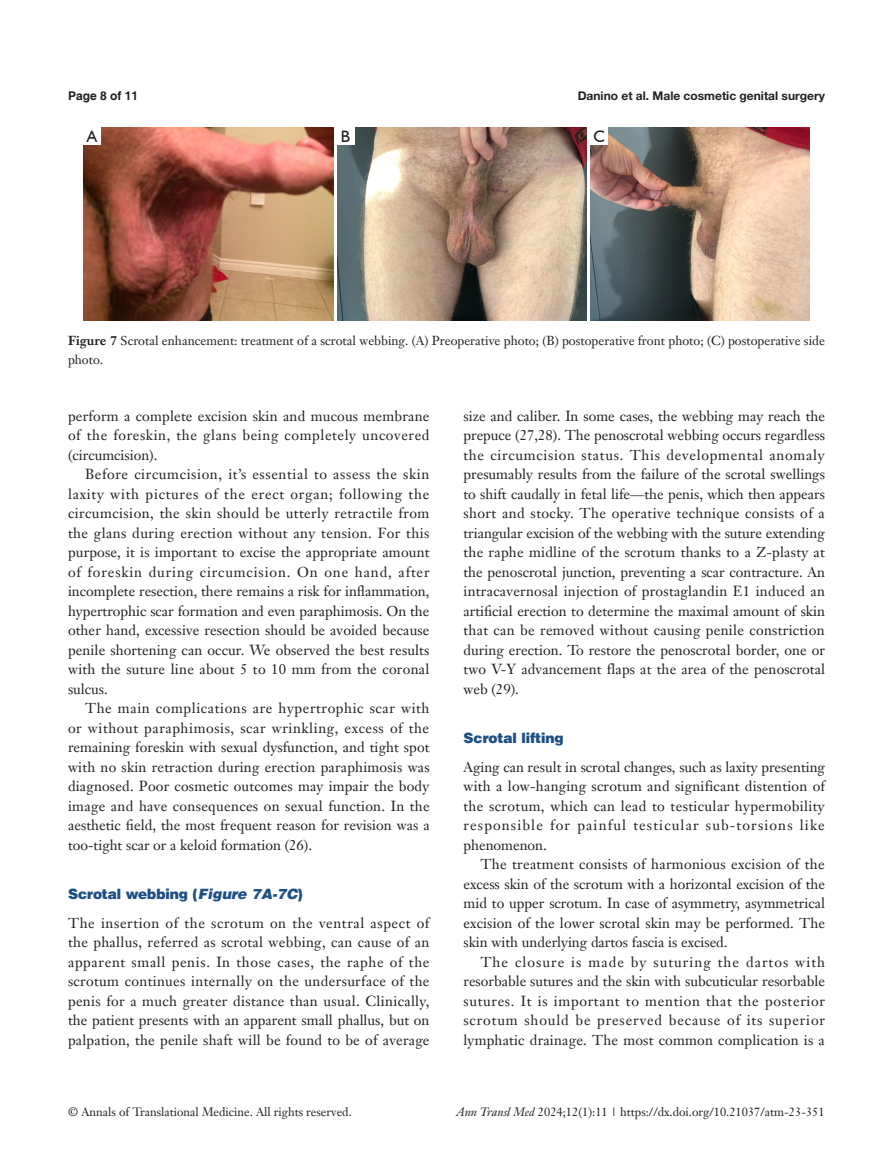
<style>
.page{position:relative;width:893px;height:1170px;background:#fff}
.page>*{position:absolute;margin:0;border:0;box-sizing:border-box;transform-origin:0 0}
.t1{font:16.5px "Humanist 521 BT";color:#231f20}
.t2{font:14.25px/19.5px "Janson Text LT";letter-spacing:.015em;color:#231f20;text-align:justify}
.t3{font:900 14.25px "Helvetica";color:#1c5085}
.t4{font:12.75px/19.5px "Janson Text LT";color:#231f20}
.t5{font:12px "Janson Text LT";color:#231f20}
.t6{font:700 12px "Helvetica Neue LT Pro";color:#231f20}
.t7{font:700 12px "Helvetica";color:#231f20}
.s1{font-weight:700}
.s2{font-style:italic}
</style>
<div class="page">
<img style="left:84px;top:128px;width:249px;height:192px">
<img style="left:337px;top:128px;width:250px;height:193px">
<img style="left:591px;top:128px;width:218px;height:193px">
<div style="left:84px;top:128px;width:17px;height:17px;background:#fff"></div>
<div style="left:337px;top:128px;width:17px;height:17px;background:#fff"></div>
<div style="left:591px;top:128px;width:17px;height:17px;background:#fff"></div>
<p class="t7" style="left:68px;top:88px;width:72px">Page 8 of 11</p>
<p class="t6" style="left:578px;top:88px;width:249px">Danino et al. Male cosmetic genital surgery</p>
<p class="t1" style="left:87px;top:126px;width:12px">A</p>
<p class="t1" style="left:341px;top:126px;width:11px">B</p>
<p class="t1" style="left:593px;top:126px;width:13px">C</p>
<p class="t4" style="left:68px;top:330px;width:758px"><span class="s1">Figure 7</span> Scrotal enhancement: treatment of a scrotal webbing. (A) Preoperative photo; (B) postoperative front photo; (C) postoperative side photo.</p>
<p class="t2" style="left:68px;top:406px;width:363px">perform a complete excision skin and mucous membrane of the foreskin, the glans being completely uncovered (circumcision).</p>
<p class="t2" style="left:68px;top:464px;width:363px;text-indent:17px">Before circumcision, it’s essential to assess the skin laxity with pictures of the erect organ; following the circumcision, the skin should be utterly retractile from the glans during erection without any tension. For this purpose, it is important to excise the appropriate amount of foreskin during circumcision. On one hand, after incomplete resection, there remains a risk for inflammation, hypertrophic scar formation and even paraphimosis. On the other hand, excessive resection should be avoided because penile shortening can occur. We observed the best results with the suture line about 5 to 10 mm from the coronal sulcus.</p>
<p class="t2" style="left:68px;top:698px;width:363px;text-indent:17px">The main complications are hypertrophic scar with or without paraphimosis, scar wrinkling, excess of the remaining foreskin with sexual dysfunction, and tight spot with no skin retraction during erection paraphimosis was diagnosed. Poor cosmetic outcomes may impair the body image and have consequences on sexual function. In the aesthetic field, the most frequent reason for revision was a too-tight scar or a keloid formation (26).</p>
<p class="t3" style="left:68px;top:884px;width:236px">Scrotal webbing (<span class="s2">Figure 7A-7C</span>)</p>
<p class="t2" style="left:68px;top:913px;width:363px">The insertion of the scrotum on the ventral aspect of the phallus, referred as scrotal webbing, can cause of an apparent small penis. In those cases, the raphe of the scrotum continues internally on the undersurface of the penis for a much greater distance than usual. Clinically, the patient presents with an apparent small phallus, but on palpation, the penile shaft will be found to be of average</p>
<p class="t2" style="left:463px;top:406px;width:363px">size and caliber. In some cases, the webbing may reach the prepuce (27,28). The penoscrotal webbing occurs regardless the circumcision status. This developmental anomaly presumably results from the failure of the scrotal swellings to shift caudally in fetal life—the penis, which then appears short and stocky. The operative technique consists of a triangular excision of the webbing with the suture extending the raphe midline of the scrotum thanks to a Z-plasty at the penoscrotal junction, preventing a scar contracture. An intracavernosal injection of prostaglandin E1 induced an artificial erection to determine the maximal amount of skin that can be removed without causing penile constriction during erection. To restore the penoscrotal border, one or two V-Y advancement flaps at the area of the penoscrotal web (29).</p>
<p class="t3" style="left:463px;top:728px;width:102px">Scrotal lifting</p>
<p class="t2" style="left:463px;top:756px;width:363px">Aging can result in scrotal changes, such as laxity presenting with a low-hanging scrotum and significant distention of the scrotum, which can lead to testicular hypermobility responsible for painful testicular sub-torsions like phenomenon.</p>
<p class="t2" style="left:463px;top:854px;width:363px;text-indent:17px">The treatment consists of harmonious excision of the excess skin of the scrotum with a horizontal excision of the mid to upper scrotum. In case of asymmetry, asymmetrical excision of the lower scrotal skin may be performed. The skin with underlying dartos fascia is excised.</p>
<p class="t2" style="left:463px;top:951px;width:363px;text-indent:17px">The closure is made by suturing the dartos with resorbable sutures and the skin with subcuticular resorbable sutures. It is important to mention that the posterior scrotum should be preserved because of its superior lymphatic drainage. The most common complication is a</p>
<p class="t5" style="left:68px;top:1104px;width:285px">© Annals of Translational Medicine. All rights reserved.</p>
<p class="t5" style="left:456px;top:1104px;width:370px"><span class="s2">Ann Transl Med</span> 2024;12(1):11 | https://dx.doi.org/10.21037/atm-23-351</p>
</div>
